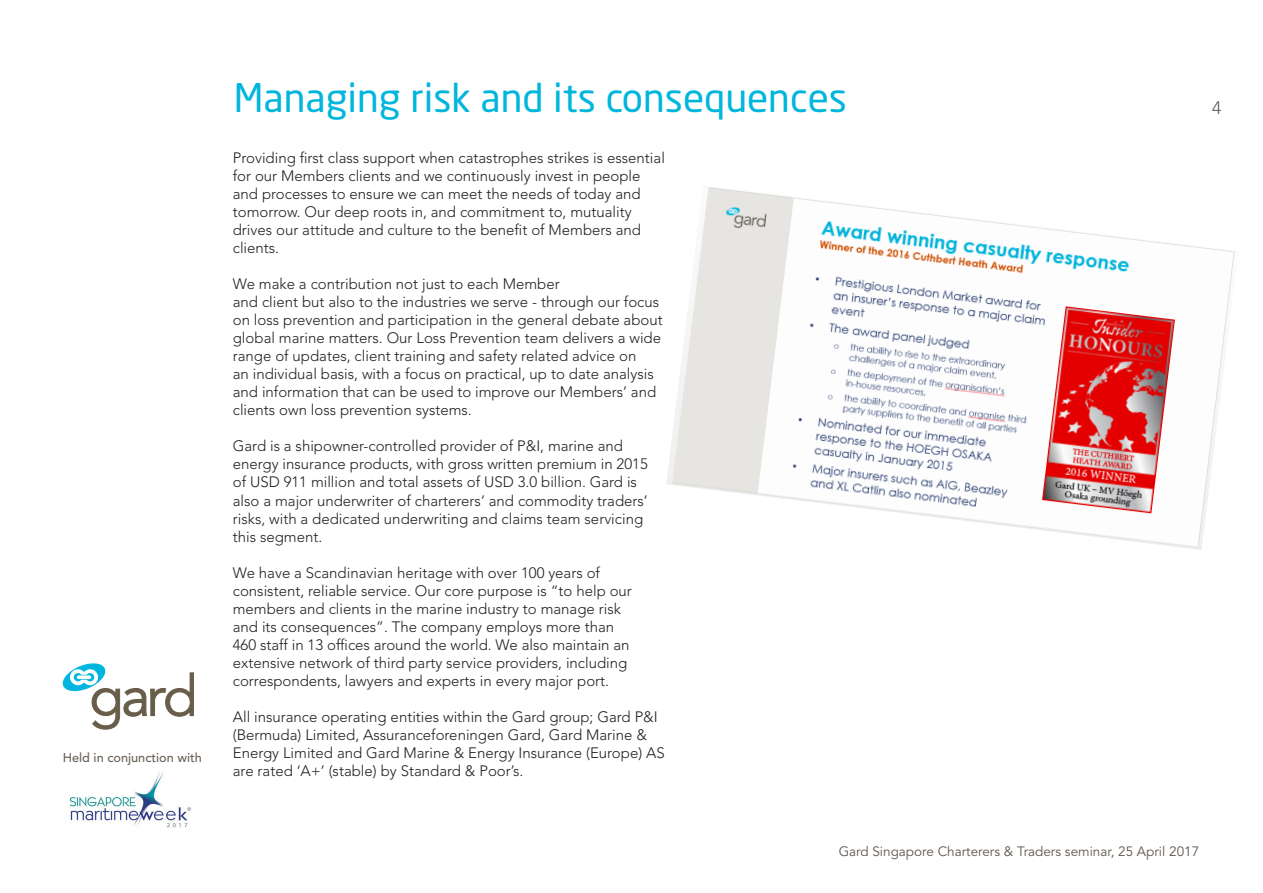
<style>
.page{position:relative;width:1263px;height:893px;background:#fff}
.page>*{position:absolute;margin:0;border:0;box-sizing:border-box;transform-origin:0 0}
.t1{font:39px "Neo Sans Std";color:#00b6dd}
.t2{font:300 18px "Avenir LT Std";color:#5f574f}
.Default{font:300 15px/18px "Avenir LT Std";color:#231f20}
.t3{font:13.5px "Avenir LT Std";color:#5f574f}
.t4{font:500 12.75px "Avenir LT Std";color:#6a6058}
</style>
<div class="page">
<img style="left:69px;top:772px;width:122px;height:56px">
<svg style="left:63px;top:663px;width:131px;height:66px"></svg>
<svg style="left:77px;top:675px;width:14px;height:4px"></svg>
<img style="left:666px;top:187px;width:569px;height:363px">
<p class="t4" style="left:63px;top:750px;width:141px">Held in conjunction with</p>
<p class="t1" style="left:234px;top:73px;width:615px">Managing risk and its consequences</p>
<p class="Default" style="left:233px;top:149px;width:434px">Providing first class support when catastrophes strikes is essential for our Members clients and we continuously invest in people and processes to ensure we can meet the needs of today and tomorrow. Our deep roots in, and commitment to, mutuality drives our attitude and culture to the benefit of Members and clients.</p>
<p class="Default" style="left:233px;top:275px;width:431px">We make a contribution not just to each Member<br>and client but also to the industries we serve - through our focus on loss prevention and participation in the general debate about global marine matters. Our Loss Prevention team delivers a wide range of updates, client training and safety related advice on<br>an individual basis, with a focus on practical, up to date analysis and information that can be used to improve our Members’ and clients own loss prevention systems.</p>
<p class="Default" style="left:233px;top:437px;width:416px">Gard is a shipowner-controlled provider of P&amp;I, marine and energy insurance products, with gross written premium in 2015 of USD 911 million and total assets of USD 3.0 billion. Gard is also a major underwriter of charterers’ and commodity traders’ risks, with a dedicated underwriting and claims team servicing this segment.</p>
<p class="Default" style="left:233px;top:564px;width:401px">We have a Scandinavian heritage with over 100 years of consistent, reliable service. Our core purpose is “to help our members and clients in the marine industry to manage risk and its consequences”. The company employs more than 460 staff in 13 offices around the world. We also maintain an extensive network of third party service providers, including correspondents, lawyers and experts in every major port.</p>
<p class="Default" style="left:233px;top:708px;width:433px">All insurance operating entities within the Gard group; Gard P&amp;I (Bermuda) Limited, Assuranceforeningen Gard, Gard Marine &amp; Energy Limited and Gard Marine &amp; Energy Insurance (Europe) AS are rated ‘A+’ (stable) by Standard &amp; Poor’s.</p>
<p class="t2" style="left:1212px;top:97px;width:11px">4</p>
<p class="t3" style="left:839px;top:844px;width:362px">Gard Singapore Charterers &amp; Traders seminar, 25 April 2017</p>
</div>
